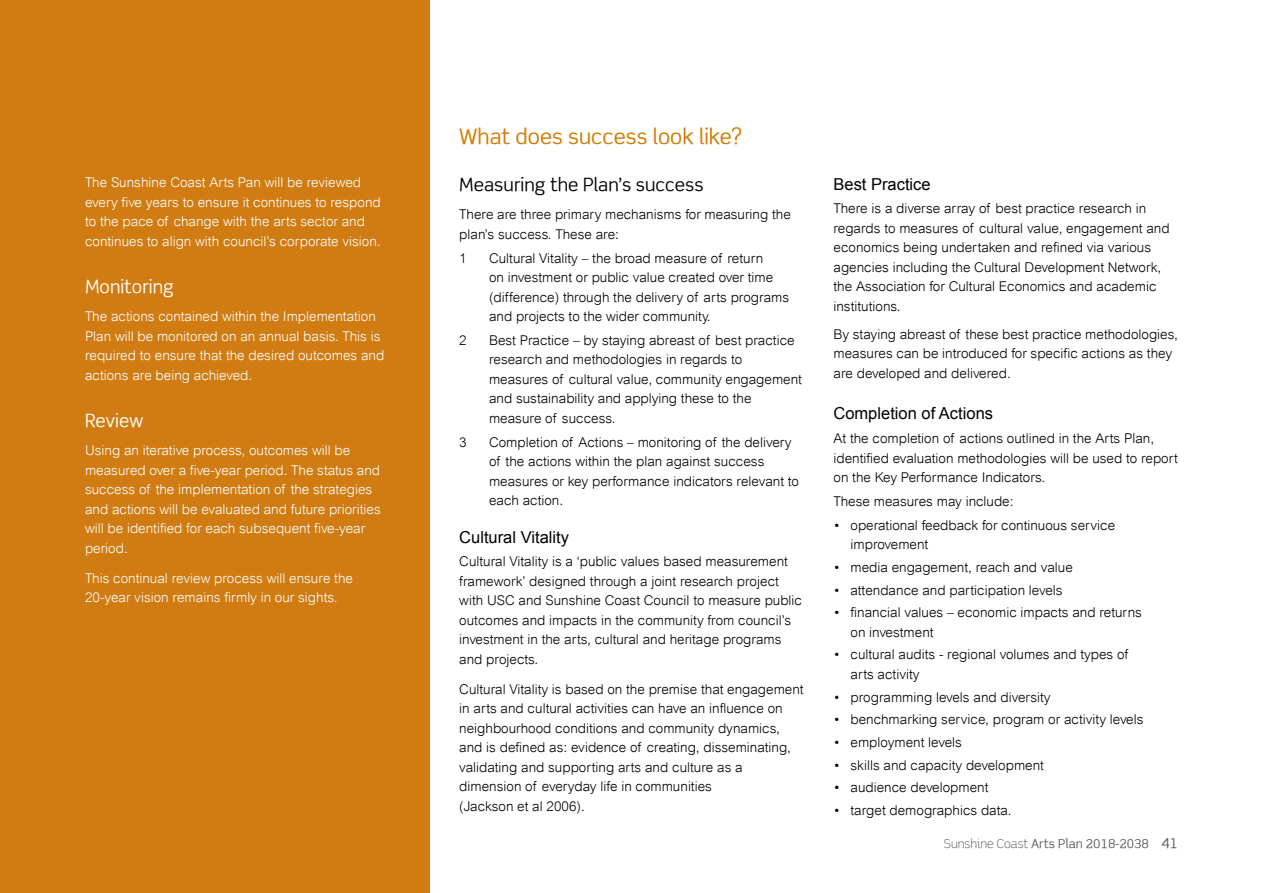
<style>
.page{position:relative;width:1263px;height:893px;background:#fff}
.page>*{position:absolute;margin:0;border:0;box-sizing:border-box;transform-origin:0 0}
.t1{font:21px "Scene";color:#e09d25}
.t2{font:18px "Scene";color:#000}
.t3{font:18px "Scene";color:#fff}
.t4{font:16.5px "Arial";color:#000}
.t5{font:300 13.5px/19.5px "Arial";color:#000}
.t6{font:300 13.5px/19.5px "Arial";color:#fff}
.t7{font:12.15px "Scene Alt";color:#58595b}
.s1{font-weight:300}
.s2{font-size:13.5px}
</style>
<div class="page">
<div style="left:0;top:0;width:429px;height:893px;background:#d07c13"></div>
<p class="t6" style="left:85px;top:173px;width:297px">The Sunshine Coast Arts Pan will be reviewed every five years to ensure it continues to respond to the pace of change with the arts sector and continues to align with council’s corporate vision.</p>
<h2 class="t3" style="left:85px;top:276px;width:90px">Monitoring</h2>
<p class="t6" style="left:85px;top:307px;width:301px">The actions contained within the Implementation Plan will be monitored on an annual basis. This is required to ensure that the desired outcomes and actions are being achieved.</p>
<h2 class="t3" style="left:85px;top:409px;width:60px">Review</h2>
<p class="t6" style="left:85px;top:441px;width:297px">Using an iterative process, outcomes will be measured over a five-year period. The status and success of the implementation of the strategies and actions will be evaluated and future priorities will be identified for each subsequent five-year period.</p>
<p class="t6" style="left:85px;top:568px;width:269px">This continual review process will ensure the<br>20-year vision remains firmly in our sights.</p>
<h1 class="t1" style="left:459px;top:123px;width:284px">What does success look like?</h1>
<h2 class="t2" style="left:459px;top:174px;width:246px">Measuring the Plan’s success</h2>
<p class="t5" style="left:459px;top:205px;width:333px">There are three primary mechanisms for measuring the plan’s success. These are:</p>
<p class="t5" style="left:459px;top:248px;width:9px">1</p>
<p class="t5" style="left:489px;top:248px;width:302px">Cultural Vitality – the broad measure of return<br>on investment or public value created over time (difference) through the delivery of arts programs and projects to the wider community.</p>
<p class="t5" style="left:459px;top:330px;width:9px">2</p>
<p class="t5" style="left:489px;top:330px;width:314px">Best Practice – by staying abreast of best practice research and methodologies in regards to measures of cultural value, community engagement and sustainability and applying these to the measure of success.</p>
<p class="t5" style="left:459px;top:432px;width:9px">3</p>
<p class="t5" style="left:489px;top:432px;width:312px">Completion of Actions – monitoring of the delivery of the actions within the plan against success measures or key performance indicators relevant to each action.</p>
<p class="t4" style="left:459px;top:525px;width:111px">Cultural Vitality</p>
<p class="t5" style="left:459px;top:552px;width:344px">Cultural Vitality is a ‘public values based measurement framework’ designed through a joint research project with USC and Sunshine Coast Council to measure public outcomes and impacts in the community from council’s investment in the arts, cultural and heritage programs and projects.</p>
<p class="t5" style="left:459px;top:679px;width:346px">Cultural Vitality is based on the premise that engagement in arts and cultural activities can have an influence on neighbourhood conditions and community dynamics, and is defined as: evidence of creating, disseminating, validating and supporting arts and culture as a dimension of everyday life in communities<br>(Jackson et al 2006).</p>
<p class="t4" style="left:833px;top:172px;width:99px">Best Practice</p>
<p class="t5" style="left:833px;top:199px;width:338px">There is a diverse array of best practice research in regards to measures of cultural value, engagement and economics being undertaken and refined via various agencies including the Cultural Development Network, the Association for Cultural Economics and academic institutions.</p>
<p class="t5" style="left:833px;top:324px;width:346px">By staying abreast of these best practice methodologies, measures can be introduced for specific actions as they are developed and delivered.</p>
<p class="t4" style="left:833px;top:402px;width:161px">Completion of Actions</p>
<p class="t5" style="left:833px;top:429px;width:346px">At the completion of actions outlined in the Arts Plan, identified evaluation methodologies will be used to report on the Key Performance Indicators.</p>
<p class="t5" style="left:833px;top:491px;width:182px">These measures may include:</p>
<p class="t5" style="left:850px;top:515px;width:266px;text-indent:-17px">• operational feedback for continuous service improvement</p>
<p class="t5" style="left:833px;top:557px;width:241px">• media engagement, reach and value</p>
<p class="t5" style="left:833px;top:580px;width:231px">• attendance and participation levels</p>
<p class="t5" style="left:850px;top:603px;width:293px;text-indent:-17px">• financial values – economic impacts and returns on investment</p>
<p class="t5" style="left:850px;top:645px;width:279px;text-indent:-17px">• cultural audits - regional volumes and types of arts activity</p>
<p class="t5" style="left:833px;top:687px;width:219px">• programming levels and diversity</p>
<p class="t5" style="left:833px;top:710px;width:312px">• benchmarking service, program or activity levels</p>
<p class="t5" style="left:833px;top:732px;width:130px">• employment levels</p>
<p class="t5" style="left:833px;top:755px;width:212px">• skills and capacity development</p>
<p class="t5" style="left:833px;top:778px;width:157px">• audience development</p>
<p class="t5" style="left:833px;top:801px;width:180px">• target demographics data.</p>
<p class="t7" style="left:944px;top:836px;width:235px"><span class="s1">Sunshine Coast</span> Arts Plan 2018-2038 <span class="s2">41</span></p>
</div>
